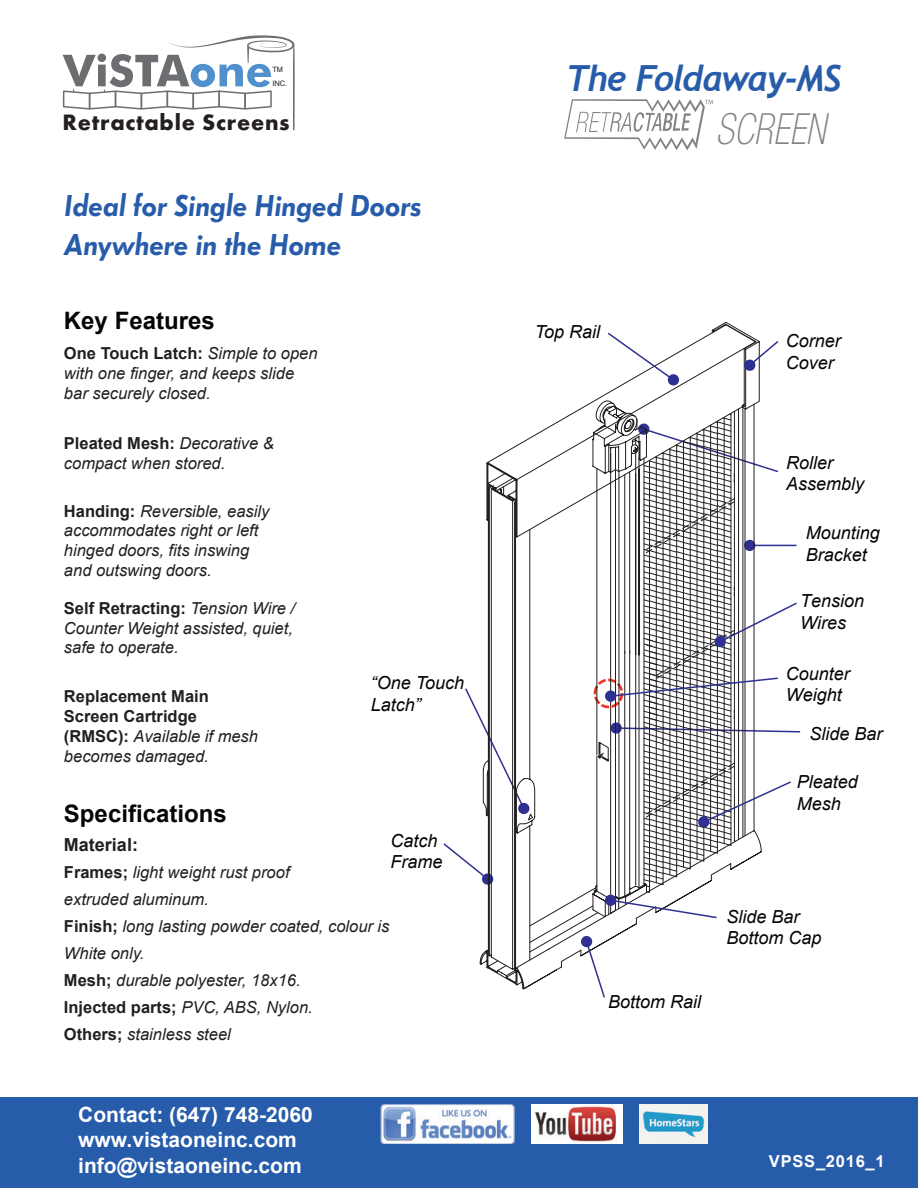
<style>
.page{position:relative;width:918px;height:1188px;background:#fff}
.page>*{position:absolute;margin:0;border:0;box-sizing:border-box;transform-origin:0 0}
.t1{font:italic 100 condensed 42.9px "Helvetica Neue";letter-spacing:.01em;color:#808285;scale:.88 1}
.t2{font:italic 700 36px "Trebuchet";letter-spacing:-.045em;color:#275caa}
.t3{font:italic 600 31.5px/39px "Futura T";letter-spacing:-.015em;color:#275caa}
.t4{font:700 24px "Arial";color:#050504}
.t5{font:700 23.1px "Futura T";letter-spacing:.03em;color:#231f20}
.t6{font:700 21px/25.2px "Arial";color:#fff}
.t7{font:italic 18px/21.6px "Arial";color:#050504}
.t8{font:700 18px "Arial";color:#231f20}
.t9{font:italic 16.5px/19.8px "Arial";color:#231f20}
.t10{font:700 16.5px/19.8px "Arial";color:#231f20}
.t11{font:700 16.5px "Arial";letter-spacing:.045em;color:#fff}
.t12{font:7.5px "Helvetica";color:#231f20}
.t13{font:7.35px "Helvetica";color:#231f20}
.s1{font-weight:700;font-style:normal}
.s2{font-weight:400;font-style:italic}
</style>
<div class="page">
<svg style="left:443px;top:688px;width:37px;height:276px"></svg>
<svg style="left:480px;top:322px;width:280px;height:667px"></svg>
<svg style="left:743px;top:339px;width:36px;height:33px"></svg>
<svg style="left:592px;top:400px;width:209px;height:519px"></svg>
<svg style="left:580px;top:935px;width:26px;height:63px"></svg>
<svg style="left:606px;top:331px;width:74px;height:55px"></svg>
<svg style="left:564px;top:99px;width:149px;height:51px"></svg>
<svg style="left:62px;top:35px;width:233px;height:95px"></svg>
<div style="left:0;top:1098px;width:918px;height:90px;background:#275caa"></div>
<img style="left:380px;top:1104px;width:135px;height:40px">
<img style="left:531px;top:1104px;width:92px;height:40px">
<img style="left:640px;top:1104px;width:67px;height:40px">
<p class="t13" style="left:272px;top:63px;width:12px">TM</p>
<p class="t12" style="left:272px;top:78px;width:17px">INC.</p>
<h3 class="t5" style="left:63px;top:108px;width:229px">Retractable Screens</h3>
<h3 class="t3" style="left:64px;top:186px;width:359px">Ideal for Single Hinged Doors<br>Anywhere in the Home</h3>
<h3 class="t4" style="left:64px;top:305px;width:152px">Key Features</h3>
<p class="t9" style="left:64px;top:344px;width:255px"><span class="s1">One Touch Latch:</span> Simple to open with one finger, and keeps slide bar securely closed.</p>
<p class="t9" style="left:64px;top:434px;width:211px"><span class="s1">Pleated Mesh:</span> Decorative &amp; compact when stored.</p>
<p class="t9" style="left:64px;top:501px;width:207px"><span class="s1">Handing:</span> Reversible, easily accommodates right or left hinged doors, fits inswing and outswing doors.</p>
<p class="t9" style="left:64px;top:598px;width:233px"><span class="s1">Self Retracting:</span> Tension Wire /<br>Counter Weight assisted, quiet, safe to operate.</p>
<p class="t10" style="left:64px;top:687px;width:196px">Replacement Main<br>Screen Cartridge (RMSC): <span class="s2">Available if mesh becomes damaged.</span></p>
<h3 class="t4" style="left:64px;top:797px;width:164px">Specifications</h3>
<p class="t7" style="left:371px;top:672px;width:95px">“One Touch<br>Latch”</p>
<p class="t7" style="left:390px;top:830px;width:54px">Catch<br>Frame</p>
<p class="t8" style="left:64px;top:833px;width:76px">Material:</p>
<p class="t9" style="left:64px;top:859px;width:327px;line-height:27px"><span class="s1">Frames;</span> light weight rust proof<br>extruded aluminum.<br><span class="s1">Finish;</span> long lasting powder coated, colour is<br>White only.<br><span class="s1">Mesh;</span> durable polyester, 18x16.<br><span class="s1">Injected parts;</span> PVC, ABS, Nylon.<br><span class="s1">Others;</span> stainless steel</p>
<p class="t6" style="left:78px;top:1103px;width:236px">Contact: (647) 748-2060 www.vistaoneinc.com info@vistaoneinc.com</p>
<h2 class="t2" style="left:566px;top:56px;width:277px">The Foldaway-MS</h2>
<h1 class="t1" style="left:716px;top:104px;width:126px">SCREEN</h1>
<p class="t7" style="left:535px;top:321px;width:67px">Top Rail</p>
<p class="t7" style="left:786px;top:331px;width:57px">Corner<br>Cover</p>
<p class="t7" style="left:786px;top:452px;width:80px">Roller<br>Assembly</p>
<p class="t7" style="left:806px;top:523px;width:76px">Mounting<br>Bracket</p>
<p class="t7" style="left:800px;top:591px;width:66px">Tension<br>Wires</p>
<p class="t7" style="left:786px;top:663px;width:66px">Counter<br>Weight</p>
<p class="t7" style="left:810px;top:723px;width:75px">Slide Bar</p>
<p class="t7" style="left:797px;top:772px;width:63px">Pleated<br>Mesh</p>
<p class="t7" style="left:608px;top:991px;width:95px">Bottom Rail</p>
<p class="t7" style="left:726px;top:906px;width:97px">Slide Bar<br>Bottom Cap</p>
<p class="t11" style="left:769px;top:1150px;width:117px">VPSS_2016_1</p>
</div>
